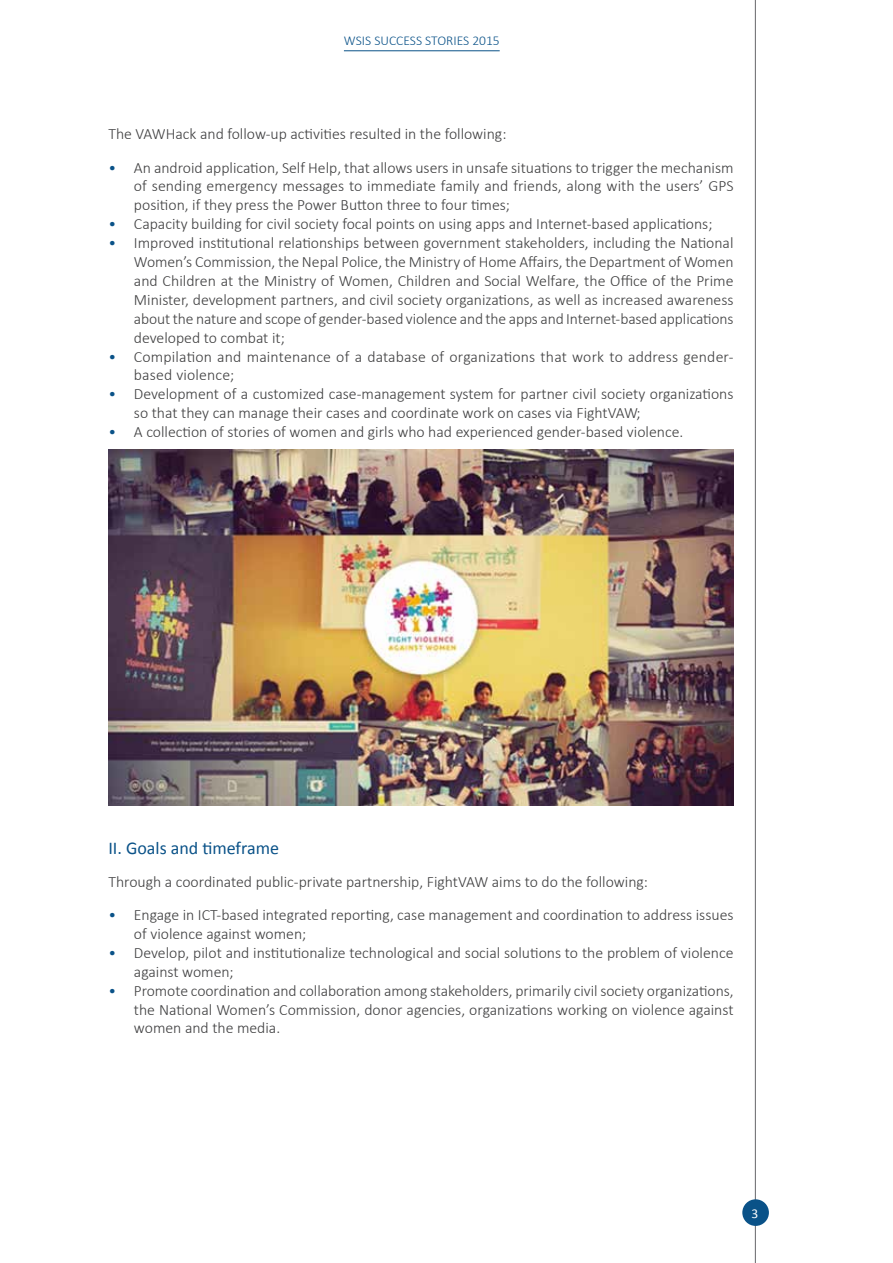
<style>
.page{position:relative;width:893px;height:1263px;background:#fff}
.page>*{position:absolute;margin:0;border:0;box-sizing:border-box;transform-origin:0 0}
.Heading_2{font:18px "Calibri";color:#0a5288}
.Bullet_list_1{font:300 15.75px/18.9px "Calibri";color:#3e3e3f}
.t1{font:300 13.5px "Calibri";color:#0a5288}
.t2{font:13.5px "Calibri";color:#fff}
.s1{color:#0a5288}
</style>
<div class="page">
<hr style="left:755px;top:0;width:1px;height:1263px;background:#67676a">
<div style="left:742px;top:1199px;width:27px;height:27px;background:#0a5288;border-radius:50%"></div>
<hr style="left:344px;top:50px;width:156px;height:1px;background:#0a5288">
<img style="left:108px;top:450px;width:625px;height:355px">
<p class="t1" style="left:344px;top:32px;width:157px">WSIS SUCCESS STORIES 2015</p>
<p class="Bullet_list_1" style="left:108px;top:125px;width:400px">The VAWHack and follow-up activities resulted in the following:</p>
<p class="Bullet_list_1" style="left:134px;top:158px;width:601px;text-align:justify;text-indent:-26px"><span class="s1">•</span> An android application, Self Help, that allows users in unsafe situations to trigger the mechanism of sending emergency messages to immediate family and friends, along with the users’ GPS position, if they press the Power Button three to four times;</p>
<p class="Bullet_list_1" style="left:108px;top:214px;width:606px"><span class="s1">•</span> Capacity building for civil society focal points on using apps and Internet-based applications;</p>
<p class="Bullet_list_1" style="left:134px;top:233px;width:601px;text-align:justify;text-indent:-26px"><span class="s1">•</span> Improved institutional relationships between government stakeholders, including the National Women’s Commission, the Nepal Police, the Ministry of Home Affairs, the Department of Women and Children at the Ministry of Women, Children and Social Welfare, the Office of the Prime Minister, development partners, and civil society organizations, as well as increased awareness about the nature and scope of gender-based violence and the apps and Internet-based applications developed to combat it;</p>
<p class="Bullet_list_1" style="left:134px;top:347px;width:601px;text-indent:-26px"><span class="s1">•</span> Compilation and maintenance of a database of organizations that work to address gender&shy;based violence;</p>
<p class="Bullet_list_1" style="left:134px;top:384px;width:601px;text-indent:-26px"><span class="s1">•</span> Development of a customized case-management system for partner civil society organizations so that they can manage their cases and coordinate work on cases via FightVAW;</p>
<p class="Bullet_list_1" style="left:108px;top:422px;width:576px"><span class="s1">•</span> A collection of stories of women and girls who had experienced gender-based violence.</p>
<h2 class="Heading_2" style="left:108px;top:836px;width:172px">II. Goals and timeframe</h2>
<p class="Bullet_list_1" style="left:108px;top:872px;width:541px">Through a coordinated public-private partnership, FightVAW aims to do the following:</p>
<p class="Bullet_list_1" style="left:134px;top:905px;width:601px;text-indent:-26px"><span class="s1">•</span> Engage in ICT-based integrated reporting, case management and coordination to address issues of violence against women;</p>
<p class="Bullet_list_1" style="left:134px;top:943px;width:601px;text-indent:-26px"><span class="s1">•</span> Develop, pilot and institutionalize technological and social solutions to the problem of violence against women;</p>
<p class="Bullet_list_1" style="left:134px;top:981px;width:601px;text-align:justify;text-indent:-26px"><span class="s1">•</span> Promote coordination and collaboration among stakeholders, primarily civil society organizations, the National Women’s Commission, donor agencies, organizations working on violence against women and the media.</p>
<p class="t2" style="left:752px;top:1204px;width:8px">3</p>
</div>
